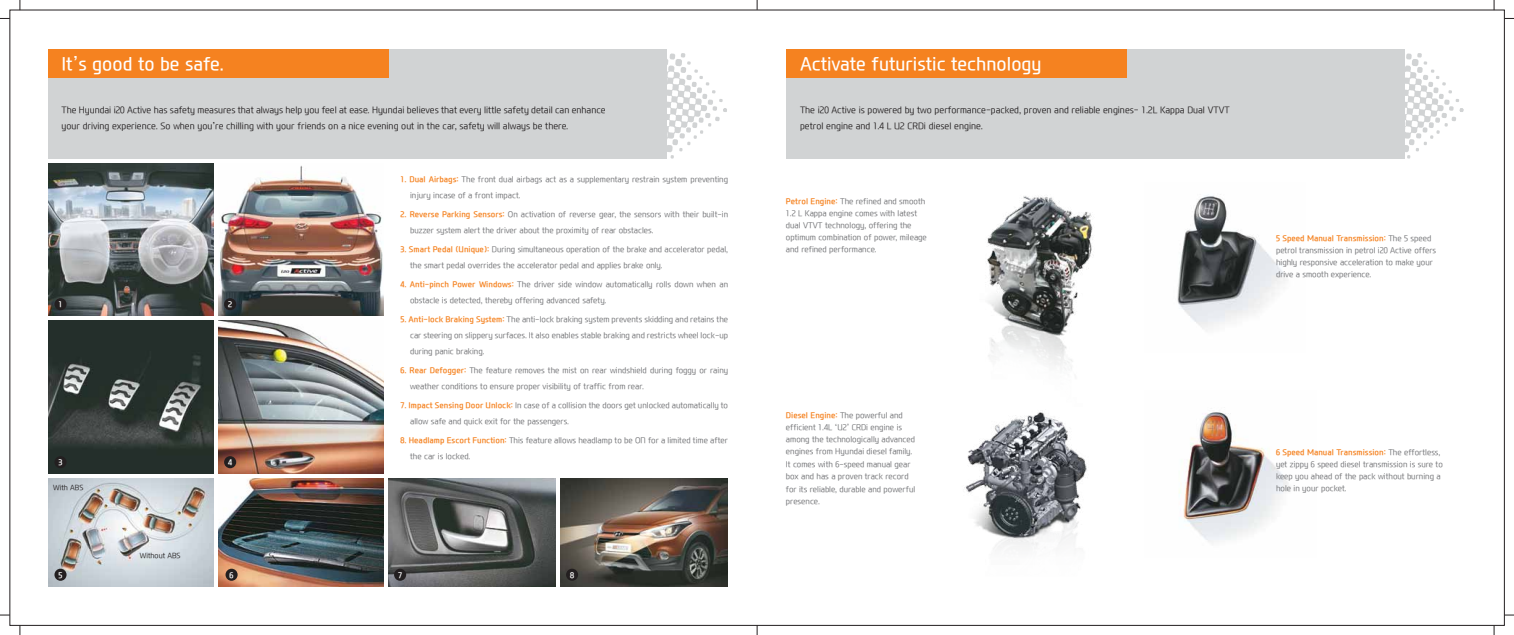
<style>
.page{position:relative;width:1514px;height:635px;background:#fff}
.page>*{position:absolute;margin:0;border:0;box-sizing:border-box;transform-origin:0 0}
.t1{font:18px "Hyundai M";color:#fff}
.t2{font:9px/16px "Hyundai L";color:#231f20}
.t3{font:8px/12px "Hyundai L";color:#6d6e71}
.t4{font:8px "Hyundai B";color:#fff}
.t5{font:7.3px "Hyundai L";color:#231f20}
.s1{font-family:"Hyundai B";color:#f58220}
</style>
<div class="page">
<img style="left:1179px;top:412px;width:111px;height:131px">
<img style="left:1177px;top:195px;width:109px;height:136px">
<img style="left:560px;top:478px;width:168px;height:108px">
<img style="left:218px;top:321px;width:165px;height:152px">
<img style="left:218px;top:165px;width:165px;height:151px">
<img style="left:49px;top:321px;width:164px;height:152px">
<img style="left:49px;top:164px;width:164px;height:152px">
<img style="left:388px;top:478px;width:167px;height:108px">
<img style="left:49px;top:478px;width:164px;height:108px">
<div style="left:786px;top:49px;width:617px;height:109px;background:#d1d3d4"></div>
<svg style="left:1403px;top:52px;width:60px;height:106px"></svg>
<img style="left:986px;top:196px;width:108px;height:173px">
<img style="left:964px;top:412px;width:123px;height:137px">
<div style="left:49px;top:49px;width:618px;height:109px;background:#d1d3d4"></div>
<svg style="left:667px;top:53px;width:60px;height:105px"></svg>
<div style="left:49px;top:49px;width:340px;height:28px;background:#f58220"></div>
<div style="left:786px;top:49px;width:340px;height:28px;background:#f58220"></div>
<div style="left:54px;top:298px;width:13px;height:12px;background:#231f20;border-radius:50%"></div>
<div style="left:224px;top:298px;width:12px;height:12px;background:#231f20;border-radius:50%"></div>
<div style="left:54px;top:456px;width:13px;height:12px;background:#231f20;border-radius:50%"></div>
<div style="left:224px;top:456px;width:12px;height:12px;background:#231f20;border-radius:50%"></div>
<div style="left:54px;top:568px;width:13px;height:12px;background:#231f20;border-radius:50%"></div>
<img style="left:218px;top:478px;width:165px;height:108px">
<div style="left:225px;top:568px;width:13px;height:12px;background:#231f20;border-radius:50%"></div>
<div style="left:394px;top:568px;width:12px;height:12px;background:#231f20;border-radius:50%"></div>
<div style="left:566px;top:568px;width:12px;height:12px;background:#231f20;border-radius:50%"></div>
<p class="t1" style="left:62px;top:51px;width:164px">It’s good to be safe.</p>
<p class="t2" style="left:62px;top:101px;width:545px">The Hyundai i20 Active has safety measures that always help you feel at ease. Hyundai believes that every little safety detail can enhance your driving experience. So when you’re chilling with your friends on a nice evening out in the car, safety will always be there.</p>
<p class="t4" style="left:59px;top:299px;width:5px">1</p>
<p class="t4" style="left:228px;top:299px;width:5px">2</p>
<p class="t4" style="left:59px;top:456px;width:5px">3</p>
<p class="t4" style="left:228px;top:456px;width:5px">4</p>
<p class="t5" style="left:53px;top:482px;width:32px">With ABS</p>
<p class="t5" style="left:140px;top:550px;width:42px">Without ABS</p>
<p class="t3" style="left:410px;top:171px;width:319px;line-height:16px;text-indent:-10px"><span class="s1">1. Dual Airbags:</span> The front dual airbags act as a supplementary restrain system preventing injury incase of a front impact.</p>
<p class="t3" style="left:410px;top:206px;width:319px;line-height:16px;text-indent:-10px"><span class="s1">2. Reverse Parking Sensors:</span> On activation of reverse gear, the sensors with their built-in buzzer system alert the driver about the proximity of rear obstacles.</p>
<p class="t3" style="left:410px;top:241px;width:319px;line-height:16px;text-indent:-10px"><span class="s1">3. Smart Pedal (Unique):</span> During simultaneous operation of the brake and accelerator pedal, the smart pedal overrides the accelerator pedal and applies brake only.</p>
<p class="t3" style="left:410px;top:276px;width:319px;line-height:16px;text-indent:-10px"><span class="s1">4. Anti-pinch Power Windows:</span> The driver side window automatically rolls down when an obstacle is detected, thereby offering advanced safety.</p>
<p class="t3" style="left:410px;top:311px;width:319px;line-height:16px;text-align:justify;text-indent:-10px"><span class="s1">5. Anti-lock Braking System:</span> The anti-lock braking system prevents skidding and retains the car steering on slippery surfaces. It also enables stable braking and restricts wheel lock-up during panic braking.</p>
<p class="t3" style="left:410px;top:362px;width:319px;line-height:16px;text-indent:-10px"><span class="s1">6. Rear Defogger:</span> The feature removes the mist on rear windshield during foggy or rainy weather conditions to ensure proper visibility of traffic from rear.</p>
<p class="t3" style="left:410px;top:397px;width:319px;line-height:16px;text-indent:-10px"><span class="s1">7. Impact Sensing Door Unlock:</span> In case of a collision the doors get unlocked automatically to allow safe and quick exit for the passengers.</p>
<p class="t3" style="left:410px;top:432px;width:319px;line-height:16px;text-indent:-10px"><span class="s1">8. Headlamp Escort Function:</span> This feature allows headlamp to be ON for a limited time after the car is locked.</p>
<p class="t4" style="left:59px;top:569px;width:5px">5</p>
<p class="t4" style="left:230px;top:569px;width:5px">6</p>
<p class="t4" style="left:398px;top:569px;width:5px">7</p>
<p class="t4" style="left:570px;top:569px;width:5px">8</p>
<p class="t1" style="left:800px;top:51px;width:243px">Activate futuristic technology</p>
<p class="t2" style="left:800px;top:101px;width:431px">The i20 Active is powered by two performance-packed, proven and reliable engines- 1.2L Kappa Dual VTVT petrol engine and 1.4 L U2 CRDi diesel engine.</p>
<p class="t3" style="left:786px;top:195px;width:142px"><span class="s1">Petrol Engine:</span> The refined and smooth 1.2 L Kappa engine comes with latest dual VTVT technology, offering the optimum combination of power, mileage and refined performance.</p>
<p class="t3" style="left:1275px;top:232px;width:162px"><span class="s1">5 Speed Manual Transmission:</span> The 5 speed petrol transmission in petrol i20 Active offers highly responsive acceleration to make your drive a smooth experience.</p>
<p class="t3" style="left:786px;top:409px;width:131px"><span class="s1">Diesel Engine:</span> The powerful and efficient 1.4L ‘U2’ CRDi engine is among the technologically advanced engines from Hyundai diesel family.</p>
<p class="t3" style="left:786px;top:458px;width:126px">It comes with 6-speed manual gear box and has a proven track record</p>
<p class="t3" style="left:786px;top:483px;width:131px">for its reliable, durable and powerful presence.</p>
<p class="t3" style="left:1275px;top:446px;width:168px"><span class="s1">6 Speed Manual Transmission:</span> The effortless, yet zippy 6 speed diesel transmission is sure to keep you ahead of the pack without burning a hole in your pocket.</p>
</div>
